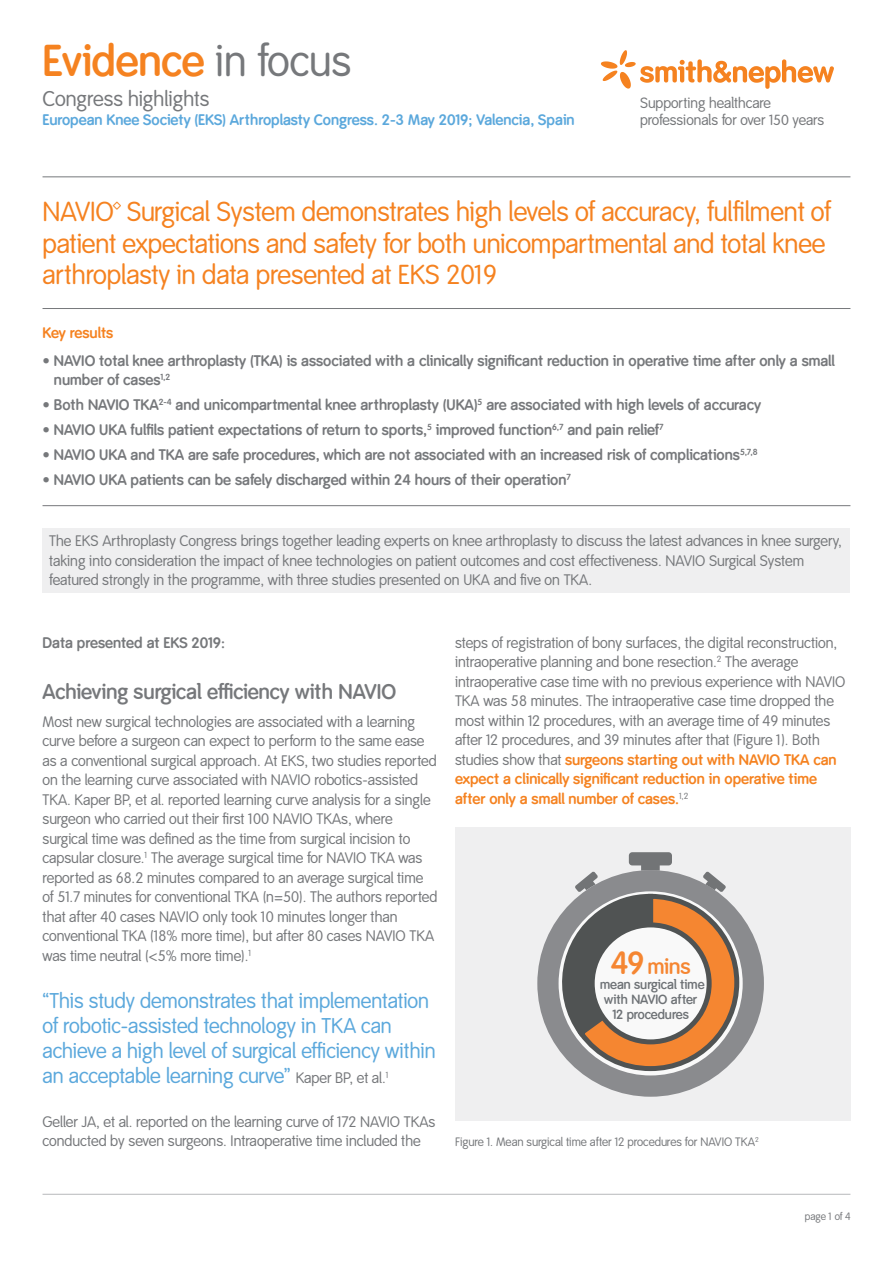
<style>
.page{position:relative;width:893px;height:1263px;background:#fff}
.page>*{position:absolute;margin:0;border:0;box-sizing:border-box;transform-origin:0 0}
.t1{font:600 43.5px "Smith&Nephew";color:#f58220}
.t2{font:27px/31.5px "Smith&Nephew";letter-spacing:-.005em;color:#f58220}
.t3{font:600 21.6px "Smith&Nephew";color:#f58632}
.t4{font:21px/25.2px "Smith&Nephew";color:#5ba8dc}
.t5{font:600 21px "Smith&Nephew";color:#76787b}
.t6{font:21px "Smith&Nephew";color:#76787b}
.t7{font:15px/19.5px "Smith&Nephew";color:#76787b}
.t8{font:700 15px/19.5px "Smith&Nephew";color:#76787b}
.t9{font:700 15px "Smith&Nephew";color:#5ba8dc}
.t10{font:700 15px "Smith&Nephew";color:#f58220}
.t11{font:14.7px/17.7px "Smith&Nephew";color:#76787b}
.t12{font:600 13.2px/15px "Smith&Nephew";color:#6e7276;text-align:center}
.t13{font:12px "Smith&Nephew";color:#76787b}
.t14{font:10.5px "Smith&Nephew";letter-spacing:-.015em;color:#76787b}
.s1{font-weight:400;color:#76787b}
.s2{font-size:15px;color:#76787b}
.s3{font-weight:700;color:#f58220}
.s4{font-size:31.65px}
</style>
<div class="page">
<hr style="left:43px;top:505px;width:807px;height:1px;background:#76787b">
<div style="left:43px;top:528px;width:807px;height:65px;background:#efeff0"></div>
<div style="left:455px;top:827px;width:395px;height:293px;background:#efeff0"></div>
<div style="left:537px;top:870px;width:227px;height:227px;background:#8a8b8e;border-radius:50%"></div>
<svg style="left:553px;top:852px;width:189px;height:222px"></svg>
<div style="left:592px;top:925px;width:117px;height:117px;background:#f9f9f9;border-radius:50%"></div>
<div style="left:590px;top:922px;width:122px;height:122px;border:5px solid #505353;border-radius:50%"></div>
<hr style="left:43px;top:1194px;width:807px;height:1px;background:#b7b8bb">
<svg style="left:601px;top:50px;width:233px;height:39px"></svg>
<hr style="left:43px;top:308px;width:807px;height:1px;background:#76787b">
<hr style="left:43px;top:176px;width:807px;height:1px;background:#76787b">
<h1 class="t1" style="left:43px;top:36px;width:310px">Evidence <span class="s1">in focus</span></h1>
<h3 class="t6" style="left:43px;top:87px;width:168px">Congress highlights</h3>
<p class="t9" style="left:43px;top:111px;width:534px">European Knee Society (EKS) Arthroplasty Congress. 2-3 May 2019; Valencia, Spain</p>
<p class="t11" style="left:640px;top:94px;width:185px">Supporting healthcare professionals for over 150 years</p>
<h2 class="t2" style="left:43px;top:197px;width:790px">NAVIO™ Surgical System demonstrates high levels of accuracy, fulfilment of patient expectations and safety for both unicompartmental and total knee arthroplasty in data presented at EKS 2019</h2>
<p class="t10" style="left:43px;top:324px;width:72px">Key results</p>
<p class="t8" style="left:54px;top:351px;width:782px;text-indent:-11px">• NAVIO total knee arthroplasty (TKA) is associated with a clinically significant reduction in operative time after only a small number of cases<sup>1,2</sup></p>
<p class="t8" style="left:43px;top:396px;width:720px">• Both NAVIO TKA<sup>2-4</sup> and unicompartmental knee arthroplasty (UKA)<sup>5</sup> are associated with high levels of accuracy</p>
<p class="t8" style="left:43px;top:421px;width:623px">• NAVIO UKA fulfils patient expectations of return to sports,<sup>5</sup> improved function<sup>6,7</sup> and pain relief<sup>7</sup></p>
<p class="t8" style="left:43px;top:446px;width:717px">• NAVIO UKA and TKA are safe procedures, which are not associated with an increased risk of complications<sup>5,7,8</sup></p>
<p class="t8" style="left:43px;top:471px;width:530px">• NAVIO UKA patients can be safely discharged within 24 hours of their operation<sup>7</sup></p>
<p class="t7" style="left:49px;top:532px;width:794px">The EKS Arthroplasty Congress brings together leading experts on knee arthroplasty to discuss the latest advances in knee surgery, taking into consideration the impact of knee technologies on patient outcomes and cost effectiveness. NAVIO Surgical System featured strongly in the programme, with three studies presented on UKA and five on TKA.</p>
<p class="t8" style="left:43px;top:633px;width:184px">Data presented at EKS 2019:</p>
<h3 class="t5" style="left:43px;top:679px;width:355px">Achieving surgical efficiency with NAVIO</h3>
<p class="t7" style="left:43px;top:712px;width:396px">Most new surgical technologies are associated with a learning curve before a surgeon can expect to perform to the same ease as a conventional surgical approach. At EKS, two studies reported on the learning curve associated with NAVIO robotics-assisted TKA. Kaper BP, et al. reported learning curve analysis for a single surgeon who carried out their first 100 NAVIO TKAs, where surgical time was defined as the time from surgical incision to capsular closure.<sup>1</sup> The average surgical time for NAVIO TKA was reported as 68.2 minutes compared to an average surgical time of 51.7 minutes for conventional TKA (n=50). The authors reported that after 40 cases NAVIO only took 10 minutes longer than conventional TKA (18% more time), but after 80 cases NAVIO TKA was time neutral (&lt;5% more time).<sup>1</sup></p>
<h3 class="t4" style="left:43px;top:988px;width:395px">“This study demonstrates that implementation of robotic-assisted technology in TKA can achieve a high level of surgical efficiency within an acceptable learning curve” <span class="s2">Kaper BP, et al.</span><sup>1</sup></h3>
<p class="t7" style="left:43px;top:1112px;width:394px">Geller JA, et al. reported on the learning curve of 172 NAVIO TKAs conducted by seven surgeons. Intraoperative time included the</p>
<p class="t7" style="left:455px;top:633px;width:392px">steps of registration of bony surfaces, the digital reconstruction, intraoperative planning and bone resection.<sup>2</sup> The average intraoperative case time with no previous experience with NAVIO TKA was 58 minutes. The intraoperative case time dropped the most within 12 procedures, with an average time of 49 minutes after 12 procedures, and 39 minutes after that (Figure 1). Both studies show that <span class="s3">surgeons starting out with NAVIO TKA can expect a clinically significant reduction in operative time after only a small number of cases.</span><sup>1,2</sup></p>
<h3 class="t3" style="left:611px;top:954px;width:81px"><span class="s4">49</span> mins</h3>
<p class="t12" style="left:600px;top:977px;width:106px">mean surgical time with NAVIO after<br>12 procedures</p>
<p class="t13" style="left:455px;top:1135px;width:305px">Figure 1. Mean surgical time after 12 procedures for NAVIO TKA<sup>2</sup></p>
<p class="t14" style="left:805px;top:1210px;width:47px">page 1 of 4</p>
</div>
